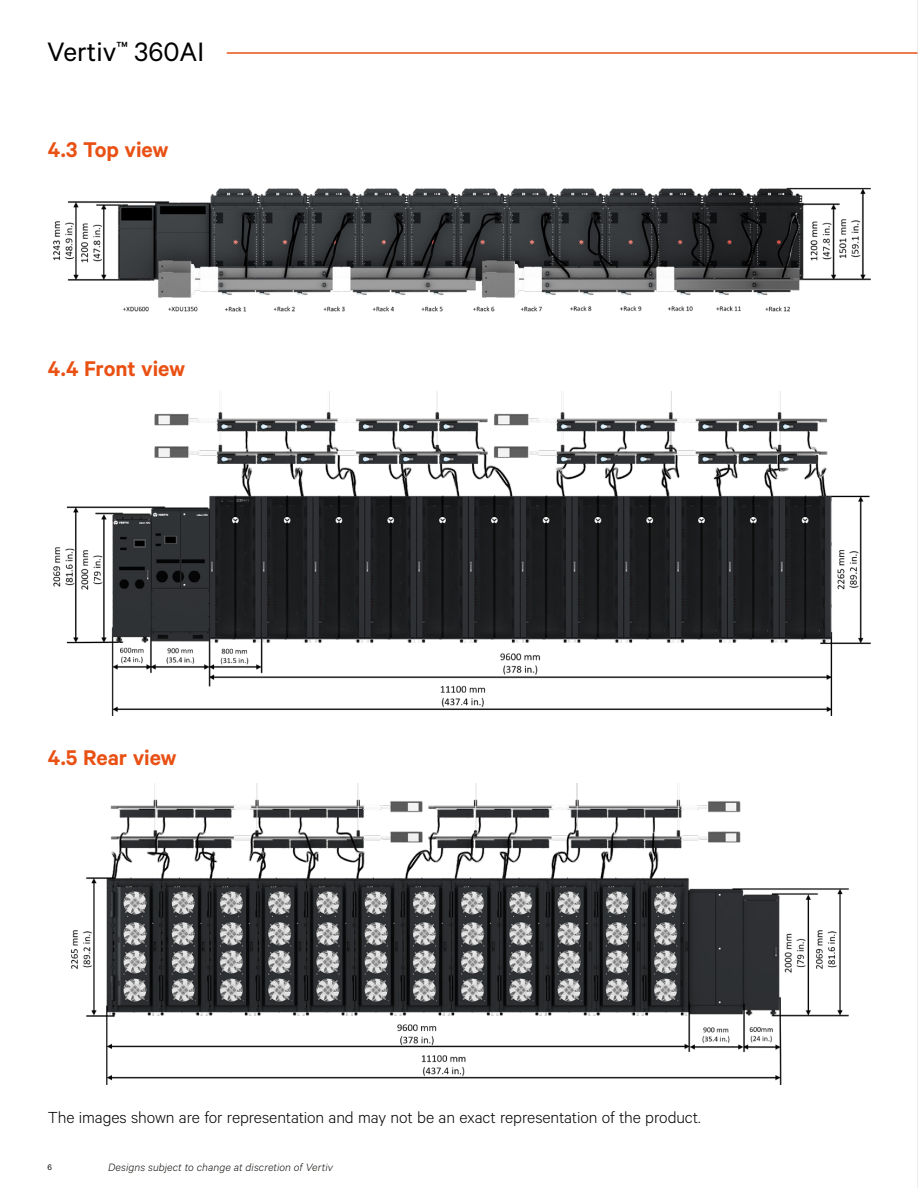
<style>
.page{position:relative;width:918px;height:1188px;background:#fff}
.page>*{position:absolute;margin:0;border:0;box-sizing:border-box;transform-origin:0 0}
.t1{font:30px "Calibre";color:#000}
.t2{font:600 24px "Calibre";letter-spacing:-.01em;color:#e95114}
.t3{font:300 18px "Calibre";letter-spacing:-.005em;color:#000}
.t4{font:italic 300 12px "Calibre";letter-spacing:.01em;color:#12100b}
.t5{font:9px "Calibre";color:#000}
</style>
<div class="page">
<img style="left:53px;top:187px;width:818px;height:125px">
<img style="left:53px;top:391px;width:817px;height:324px">
<img style="left:71px;top:783px;width:778px;height:302px">
<hr style="left:227px;top:52px;width:691px;height:2px;background:#e95114">
<hr style="left:917px;top:0;width:1px;height:1188px;background:#dadada">
<h1 class="t1" style="left:47px;top:34px;width:158px">Vertiv<sup>™</sup> 360AI</h1>
<h2 class="t2" style="left:48px;top:136px;width:122px">4.3 Top view</h2>
<h2 class="t2" style="left:48px;top:354px;width:139px">4.4 Front view</h2>
<h2 class="t2" style="left:48px;top:744px;width:130px">4.5 Rear view</h2>
<p class="t3" style="left:48px;top:1107px;width:654px">The images shown are for representation and may not be an exact representation of the product.</p>
<p class="t5" style="left:48px;top:1162px;width:6px">6</p>
<p class="t4" style="left:108px;top:1160px;width:227px">Designs subject to change at discretion of Vertiv</p>
</div>
